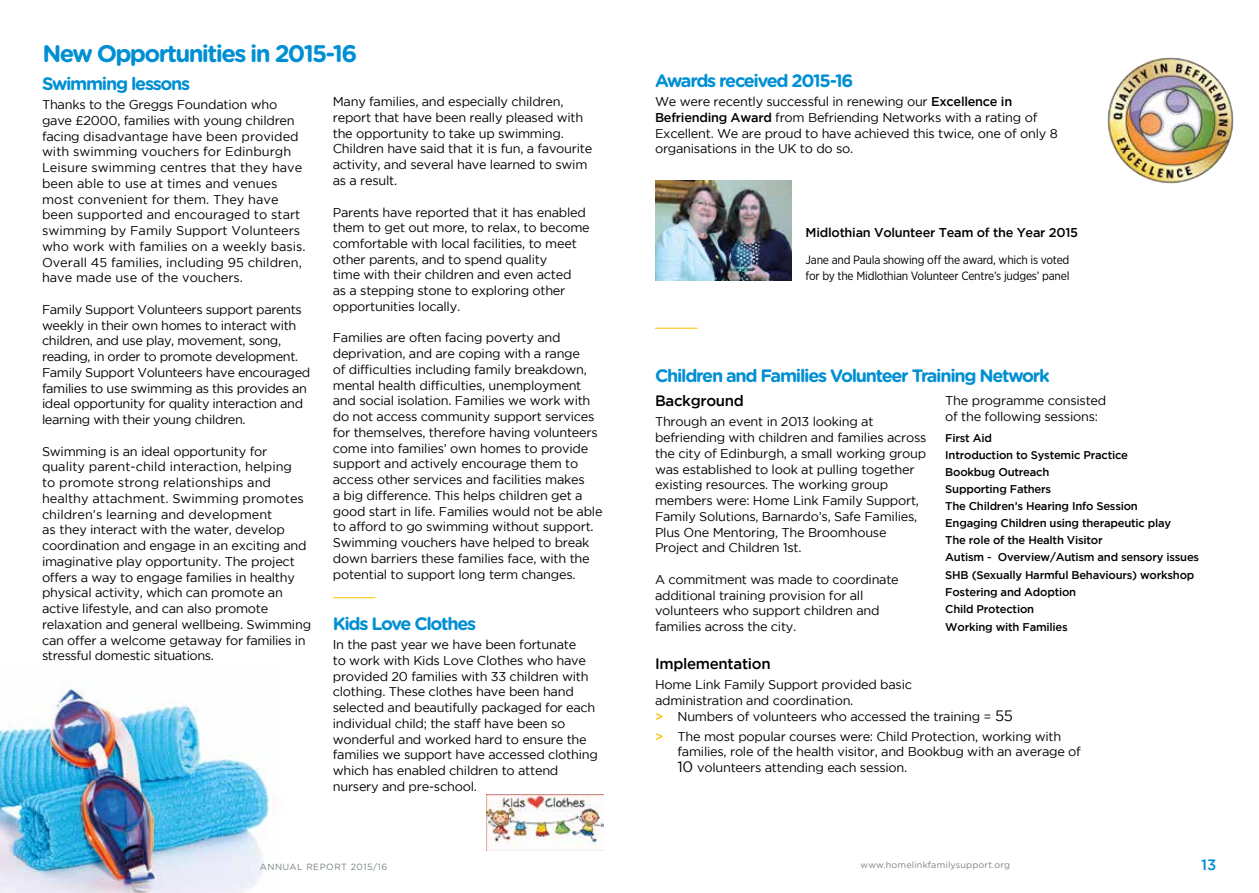
<style>
.page{position:relative;width:1259px;height:893px;background:#fff}
.page>*{position:absolute;margin:0;border:0;box-sizing:border-box;transform-origin:0 0}
.t1{font:700 24px "Gotham Rounded";letter-spacing:-.07em;color:#008fd3}
.t2{font:700 18px "Gotham Rounded";letter-spacing:-.07em;color:#008fd3}
.t3{font:500 15px "Gotham";letter-spacing:-.02em;color:#000}
.t4{font:500 15px "Gotham";color:#008fd3}
.t5{font:12.75px/15.8px "Gotham";letter-spacing:-.02em;color:#000}
.t6{font:12.75px/15.8px "Gotham";color:#000}
.t7{font:500 12.75px "Gotham";letter-spacing:-.02em;color:#000}
.t8{font:12px/15.8px "Gotham Narrow";letter-spacing:-.02em;color:#000}
.t9{font:500 11.25px/17.1px "Gotham";letter-spacing:-.02em;color:#000}
.t10{font:9px "Gotham Rounded";letter-spacing:.02em;color:#798286}
.t11{font:9px "Gotham Rounded";letter-spacing:.05em;color:#798286}
.s1{font-weight:500}
.s2{font-weight:500;color:#fdc100}
.s3{font-size:15px}
</style>
<div class="page">
<img style="left:0;top:682px;width:270px;height:211px">
<img style="left:486px;top:794px;width:117px;height:56px">
<img style="left:1107px;top:57px;width:126px;height:127px;border-radius:63px">
<img style="left:655px;top:181px;width:136px;height:100px">
<hr style="left:655px;top:328px;width:42px;height:1px;background:#fdc100">
<hr style="left:333px;top:597px;width:42px;height:1px;background:#fdc100">
<h1 class="t1" style="left:43px;top:36px;width:316px">New Opportunities in 2015-16</h1>
<h2 class="t2" style="left:42px;top:71px;width:150px">Swimming lessons</h2>
<p class="t6" style="left:42px;top:97px;width:265px">Thanks to the Greggs Foundation who gave £2000, families with young children facing disadvantage have been provided with swimming vouchers for Edinburgh Leisure swimming centres that they have been able to use at times and venues most convenient for them. They have been supported and encouraged to start swimming by Family Support Volunteers who work with families on a weekly basis.<br>Overall 45 families, including 95 children, have made use of the vouchers.</p>
<p class="t5" style="left:42px;top:301px;width:270px">Family Support Volunteers support parents weekly in their own homes to interact with children, and use play, movement, song, reading, in order to promote development.<br>Family Support Volunteers have encouraged families to use swimming as this provides an ideal opportunity for quality interaction and learning with their young children.</p>
<p class="t5" style="left:42px;top:443px;width:271px">Swimming is an ideal opportunity for quality parent-child interaction, helping<br>to promote strong relationships and healthy attachment. Swimming promotes children’s learning and development<br>as they interact with the water, develop coordination and engage in an exciting and imaginative play opportunity. The project offers a way to engage families in healthy physical activity, which can promote an active lifestyle, and can also promote relaxation and general wellbeing. Swimming can offer a welcome getaway for families in stressful domestic situations.</p>
<p class="t5" style="left:333px;top:94px;width:261px">Many families, and especially children, report that have been really pleased with the opportunity to take up swimming.<br>Children have said that it is fun, a favourite activity, and several have learned to swim as a result.</p>
<p class="t5" style="left:333px;top:204px;width:258px">Parents have reported that it has enabled them to get out more, to relax, to become comfortable with local facilities, to meet other parents, and to spend quality<br>time with their children and even acted<br>as a stepping stone to exploring other opportunities locally.</p>
<p class="t5" style="left:333px;top:330px;width:271px">Families are often facing poverty and deprivation, and are coping with a range<br>of difficulties including family breakdown, mental health difficulties, unemployment and social isolation. Families we work with do not access community support services for themselves, therefore having volunteers come into families’ own homes to provide support and actively encourage them to access other services and facilities makes<br>a big difference. This helps children get a good start in life. Families would not be able to afford to go swimming without support.<br>Swimming vouchers have helped to break down barriers these families face, with the potential to support long term changes.</p>
<h2 class="t2" style="left:333px;top:611px;width:145px">Kids Love Clothes</h2>
<p class="t5" style="left:333px;top:637px;width:267px">In the past year we have been fortunate<br>to work with Kids Love Clothes who have provided 20 families with 33 children with clothing. These clothes have been hand selected and beautifully packaged for each individual child; the staff have been so wonderful and worked hard to ensure the families we support have accessed clothing which has enabled children to attend nursery and pre-school.</p>
<p class="t11" style="left:260px;top:861px;width:129px">ANNUAL REPORT 2015/16</p>
<h2 class="t2" style="left:655px;top:68px;width:200px">Awards received 2015-16</h2>
<p class="t5" style="left:655px;top:94px;width:404px">We were recently successful in renewing our <span class="s1">Excellence in Befriending Award</span> from Befriending Networks with a rating of Excellent. We are proud to have achieved this twice, one of only 8 organisations in the UK to do so.</p>
<p class="t7" style="left:805px;top:225px;width:274px">Midlothian Volunteer Team of the Year 2015</p>
<p class="t8" style="left:805px;top:252px;width:265px">Jane and Paula showing off the award, which is voted for by the Midlothian Volunteer Centre’s judges’ panel</p>
<h2 class="t2" style="left:655px;top:363px;width:396px">Children and Families Volunteer Training Network</h2>
<p class="t3" style="left:655px;top:393px;width:90px">Background</p>
<p class="t5" style="left:655px;top:414px;width:273px">Through an event in 2013 looking at befriending with children and families across the city of Edinburgh, a small working group was established to look at pulling together existing resources. The working group members were: Home Link Family Support, Family Solutions, Barnardo’s, Safe Families, Plus One Mentoring, The Broomhouse Project and Children 1st.</p>
<p class="t5" style="left:655px;top:571px;width:245px">A commitment was made to coordinate additional training provision for all volunteers who support children and families across the city.</p>
<p class="t5" style="left:945px;top:392px;width:162px">The programme consisted of the following sessions:</p>
<p class="t9" style="left:945px;top:429px;width:255px">First Aid<br>Introduction to Systemic Practice<br>Bookbug Outreach<br>Supporting Fathers<br>The Children’s Hearing Info Session<br>Engaging Children using therapeutic play<br>The role of the Health Visitor<br>Autism - Overview/Autism and sensory issues<br>SHB (Sexually Harmful Behaviours) workshop<br>Fostering and Adoption<br>Child Protection</p>
<p class="t9" style="left:945px;top:619px;width:124px">Working with Families</p>
<p class="t3" style="left:655px;top:655px;width:117px">Implementation</p>
<p class="t5" style="left:655px;top:677px;width:360px">Home Link Family Support provided basic<br>administration and coordination.<br><span class="s2">&gt;</span> Numbers of volunteers who accessed the training = <span class="s3">55</span></p>
<p class="t5" style="left:677px;top:728px;width:405px;text-indent:-22px"><span class="s2">&gt;</span> The most popular courses were: Child Protection, working with families, role of the health visitor, and Bookbug with an average of<br><span class="s3">10</span> volunteers attending each session.</p>
<p class="t10" style="left:860px;top:858px;width:151px">www.homelinkfamilysupport.org</p>
<p class="t4" style="left:1201px;top:856px;width:17px">13</p>
</div>
